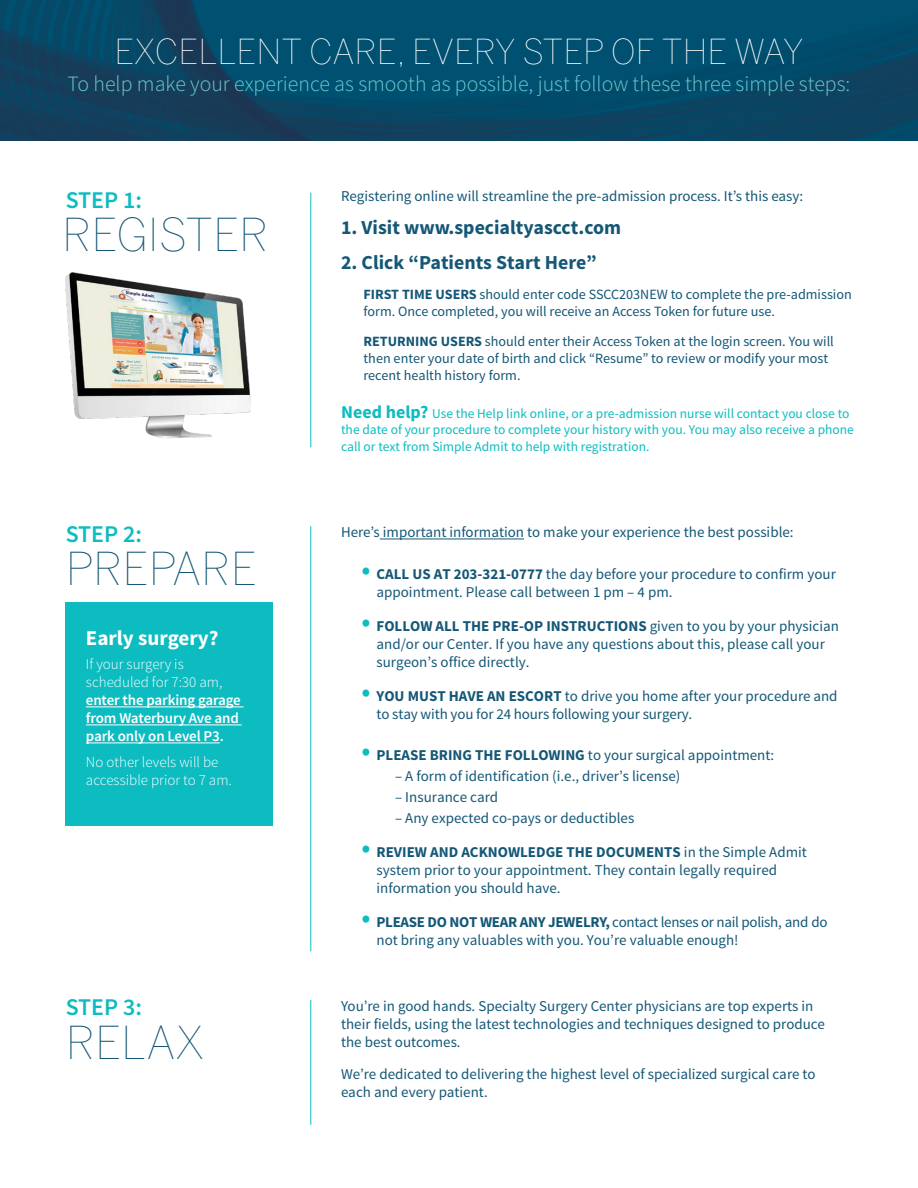
<style>
.page{position:relative;width:918px;height:1188px;background:#fff}
.page>*{position:absolute;margin:0;border:0;box-sizing:border-box;transform-origin:0 0}
.t1{font:100 45px "Benton Sans";color:#145776}
.t2{font:100 34.2px "Benton Sans";color:#fff}
.t3{font:600 24px "Source Sans Pro";color:#0cbcc0}
.t4{font:300 21.75px "Source Sans Pro";color:#6ccacd}
.t5{font:700 21px "Source Sans Pro";color:#fff}
.t6{font:700 19.8px "Source Sans Pro";color:#145776}
.t7{font:15px/17.7px "Source Sans Pro";color:#145776}
.t8{font:300 15px/18px "Source Sans Pro";color:#fff}
.t9{font:600 15px/18px "Source Sans Pro";letter-spacing:-.01em;color:#fff}
.t10{font:14.1px/17px "Source Sans Pro";color:#145776}
.t11{font:13.5px/16.5px "Source Sans Pro";color:#0cbcc0}
.s1{font-weight:700}
.s2{font-weight:700;font-size:18px}
.s3{font-size:30px;color:#0cbcc0}
</style>
<div class="page">
<img style="left:0;top:0;width:918px;height:141px">
<img style="left:66px;top:272px;width:185px;height:167px">
<hr style="left:310px;top:193px;width:1px;height:254px;background:#0cbcc0">
<hr style="left:310px;top:1000px;width:1px;height:125px;background:#0cbcc0">
<hr style="left:380px;top:539px;width:144px;height:1px;background:#145776">
<hr style="left:310px;top:526px;width:1px;height:425px;background:#0cbcc0">
<div style="left:66px;top:603px;width:207px;height:223px;background:#0cbcc0"></div>
<hr style="left:86px;top:707px;width:158px;height:1px;background:#fff">
<hr style="left:86px;top:725px;width:156px;height:1px;background:#fff">
<hr style="left:86px;top:743px;width:134px;height:1px;background:#fff">
<h2 class="t2" style="left:114px;top:32px;width:691px">EXCELLENT CARE, EVERY STEP OF THE WAY</h2>
<h3 class="t4" style="left:68px;top:70px;width:784px">To help make your experience as smooth as possible, just follow these three simple steps:</h3>
<h3 class="t3" style="left:66px;top:185px;width:78px">STEP 1:</h3>
<h1 class="t1" style="left:62px;top:209px;width:208px">REGISTER</h1>
<p class="t7" style="left:341px;top:187px;width:464px">Registering online will streamline the pre-admission process. It’s this easy:</p>
<h3 class="t6" style="left:341px;top:215px;width:281px">1. Visit www.specialtyascct.com</h3>
<h3 class="t6" style="left:341px;top:250px;width:257px">2. Click “Patients Start Here”</h3>
<p class="t10" style="left:364px;top:286px;width:490px"><span class="s1">FIRST TIME USERS</span> should enter code SSCC203NEW to complete the pre-admission form. Once completed, you will receive an Access Token for future use.</p>
<p class="t10" style="left:364px;top:333px;width:472px"><span class="s1">RETURNING USERS</span> should enter their Access Token at the login screen. You will then enter your date of birth and click “Resume” to review or modify your most recent health history form.</p>
<p class="t11" style="left:341px;top:405px;width:514px"><span class="s2">Need help?</span> Use the Help link online, or a pre-admission nurse will contact you close to the date of your procedure to complete your history with you. You may also receive a phone call or text from Simple Admit to help with registration.</p>
<h3 class="t3" style="left:66px;top:518px;width:78px">STEP 2:</h3>
<h1 class="t1" style="left:66px;top:543px;width:193px">PREPARE</h1>
<h3 class="t5" style="left:86px;top:625px;width:134px">Early surgery?</h3>
<p class="t8" style="left:86px;top:656px;width:138px">If your surgery is scheduled for 7:30 am,</p>
<p class="t9" style="left:86px;top:692px;width:156px">enter the parking garage from Waterbury Ave and park only on Level P3.</p>
<p class="t8" style="left:86px;top:753px;width:147px">No other levels will be accessible prior to 7 am.</p>
<p class="t7" style="left:341px;top:524px;width:454px">Here’s important information to make your experience the best possible:</p>
<p class="t7" style="left:377px;top:566px;width:461px;text-indent:-15px"><span class="s3">•</span> <span class="s1">CALL US AT 203-321-0777</span> the day before your procedure to confirm your appointment. Please call between 1 pm – 4 pm.</p>
<p class="t7" style="left:377px;top:618px;width:464px;text-indent:-15px"><span class="s3">•</span> <span class="s1">FOLLOW ALL THE PRE-OP INSTRUCTIONS</span> given to you by your physician and/or our Center. If you have any questions about this, please call your surgeon’s office directly.</p>
<p class="t7" style="left:377px;top:688px;width:463px;text-indent:-15px"><span class="s3">•</span> <span class="s1">YOU MUST HAVE AN ESCORT</span> to drive you home after your procedure and to stay with you for 24 hours following your surgery.</p>
<p class="t7" style="left:361px;top:746px;width:414px"><span class="s3">•</span> <span class="s1">PLEASE BRING THE FOLLOWING</span> to your surgical appointment:</p>
<p class="t7" style="left:395px;top:767px;width:287px">– A form of identification (i.e., driver’s license)</p>
<p class="t7" style="left:395px;top:788px;width:105px">– Insurance card</p>
<p class="t7" style="left:395px;top:809px;width:241px">– Any expected co-pays or deductibles</p>
<p class="t7" style="left:377px;top:844px;width:432px;text-indent:-15px"><span class="s3">•</span> <span class="s1">REVIEW AND ACKNOWLEDGE THE DOCUMENTS</span> in the Simple Admit system prior to your appointment. They contain legally required information you should have.</p>
<p class="t7" style="left:377px;top:914px;width:453px;text-indent:-15px"><span class="s3">•</span> <span class="s1">PLEASE DO NOT WEAR ANY JEWELRY,</span> contact lenses or nail polish, and do not bring any valuables with you. You’re valuable enough!</p>
<h3 class="t3" style="left:66px;top:992px;width:78px">STEP 3:</h3>
<h1 class="t1" style="left:66px;top:1016px;width:140px">RELAX</h1>
<p class="t7" style="left:341px;top:998px;width:485px">You’re in good hands. Specialty Surgery Center physicians are top experts in their fields, using the latest technologies and techniques designed to produce the best outcomes.</p>
<p class="t7" style="left:341px;top:1065px;width:476px">We’re dedicated to delivering the highest level of specialized surgical care to each and every patient.</p>
</div>
